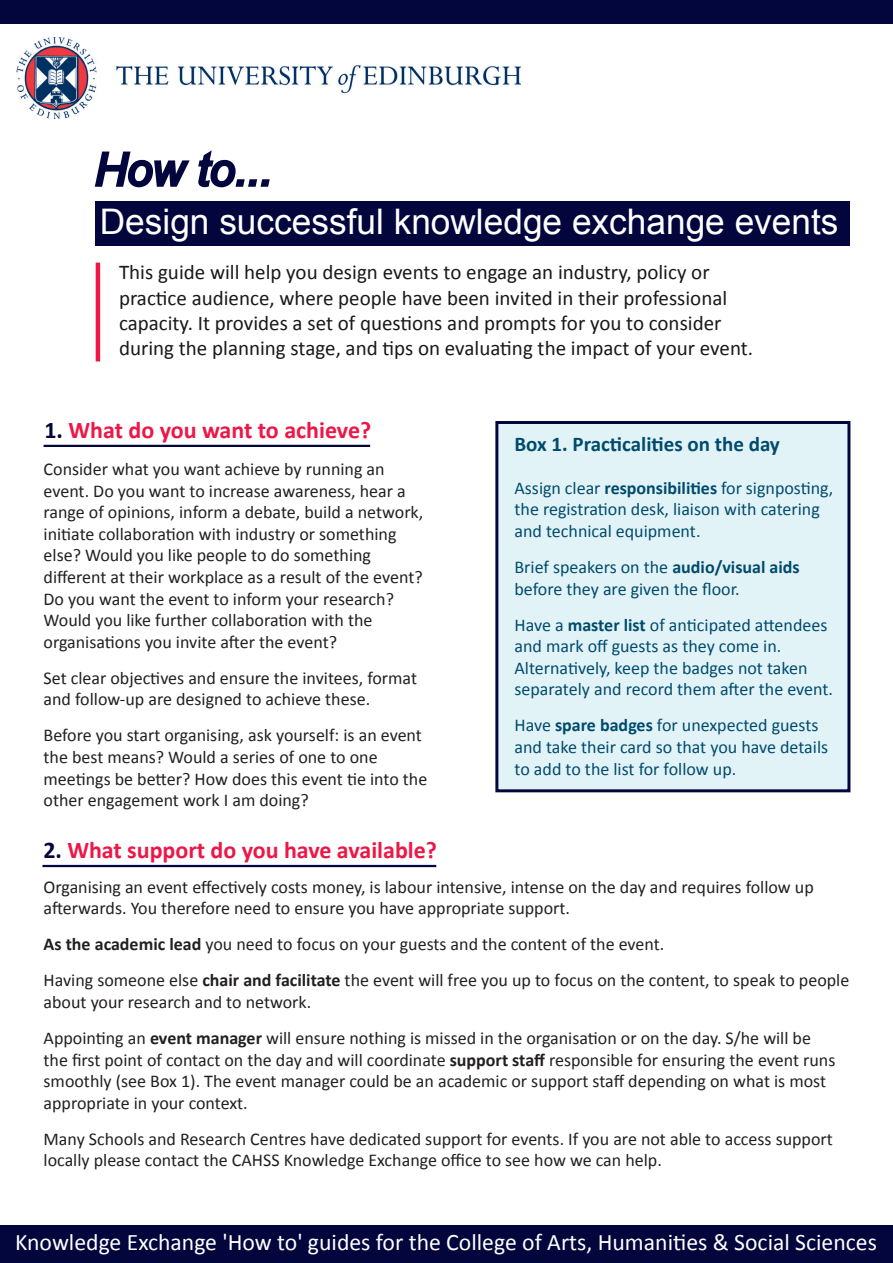
<style>
.page{position:relative;width:893px;height:1263px;background:#fff}
.page>*{position:absolute;margin:0;border:0;box-sizing:border-box;transform-origin:0 0}
.t1{font:italic 45px "Arial";color:#02063d}
.t2{font:35.25px "Arial";color:#fff}
.Basic{font:700 24px "Calibri";color:#ed1747}
.t3{font:23.7px "Calibri";color:#fff}
.Basic-2{font:21px/25.2px "Calibri";color:#191919}
.t4{font:700 21px "Calibri";color:#004b6c}
.t5{font:18px/21.6px "Calibri";color:#231f20}
.t6{font:18px/21.6px "Calibri";color:#004b6c}
.s1{color:#02063d}
.s2{font-weight:700}
</style>
<div class="page">
<hr style="left:96px;top:263px;width:4px;height:98px;background:#ed1747">
<div style="left:95px;top:201px;width:755px;height:45px;background:#02063d"></div>
<svg style="left:94px;top:150px;width:176px;height:38px"></svg>
<div style="left:0;top:1226px;width:893px;height:37px;background:#02063d"></div>
<img style="left:17px;top:38px;width:504px;height:81px">
<div style="left:0;top:0;width:893px;height:24px;background:#02063d"></div>
<div style="left:495px;top:421px;width:355px;height:371px;background:#e2f3f8;border:3px solid #02063d"></div>
<hr style="left:43px;top:865px;width:393px;height:2px;background:#02063d">
<hr style="left:44px;top:445px;width:326px;height:2px;background:#02063d">
<p class="t1" style="left:95px;top:140px;width:179px">How to...</p>
<p class="t2" style="left:100px;top:198px;width:740px">Design successful knowledge exchange events</p>
<p class="Basic-2" style="left:119px;top:260px;width:636px">This guide will help you design events to engage an industry, policy or practice audience, where people have been invited in their professional capacity. It provides a set of questions and prompts for you to consider during the planning stage, and tips on evaluating the impact of your event.</p>
<p class="Basic" style="left:44px;top:414px;width:328px"><span class="s1">1.</span> What do you want to achieve?</p>
<p class="t5" style="left:44px;top:458px;width:381px">Consider what you want achieve by running an event. Do you want to increase awareness, hear a range of opinions, inform a debate, build a network, initiate collaboration with industry or something else? Would you like people to do something different at their workplace as a result of the event?<br>Do you want the event to inform your research?<br>Would you like further collaboration with the organisations you invite after the event?</p>
<p class="t5" style="left:44px;top:667px;width:375px">Set clear objectives and ensure the invitees, format and follow-up are designed to achieve these.</p>
<p class="t5" style="left:44px;top:725px;width:385px">Before you start organising, ask yourself: is an event the best means? Would a series of one to one meetings be better? How does this event tie into the other engagement work I am doing?</p>
<p class="Basic" style="left:43px;top:834px;width:395px"><span class="s1">2.</span> What support do you have available?</p>
<p class="t4" style="left:514px;top:430px;width:267px">Box 1. Practicalities on the day</p>
<p class="t6" style="left:514px;top:477px;width:320px">Assign clear <span class="s2">responsibilities</span> for signposting, the registration desk, liaison with catering and technical equipment.</p>
<p class="t6" style="left:514px;top:556px;width:287px">Brief speakers on the <span class="s2">audio/visual aids </span>before they are given the floor.</p>
<p class="t6" style="left:514px;top:614px;width:320px">Have a <span class="s2">master list</span> of anticipated attendees and mark off guests as they come in.<br>Alternatively, keep the badges not taken separately and record them after the event.</p>
<p class="t6" style="left:514px;top:715px;width:315px">Have <span class="s2">spare badges</span> for unexpected guests and take their card so that you have details to add to the list for follow up.</p>
<p class="t5" style="left:44px;top:876px;width:772px">Organising an event effectively costs money, is labour intensive, intense on the day and requires follow up afterwards. You therefore need to ensure you have appropriate support.</p>
<p class="t5" style="left:44px;top:926px;width:807px;line-height:36px"><span class="s2">As the academic lead</span> you need to focus on your guests and the content of the event.<br>Having someone else <span class="s2">chair and facilitate</span> the event will free you up to focus on the content, to speak to people</p>
<p class="t5" style="left:44px;top:984px;width:769px;line-height:36px">about your research and to network.<br>Appointing an <span class="s2">event manager</span> will ensure nothing is missed in the organisation or on the day. S/he will be</p>
<p class="t5" style="left:44px;top:1049px;width:793px">the first point of contact on the day and will coordinate <span class="s2">support staff</span> responsible for ensuring the event runs smoothly (see Box 1). The event manager could be an academic or support staff depending on what is most appropriate in your context.</p>
<p class="t5" style="left:44px;top:1128px;width:791px">Many Schools and Research Centres have dedicated support for events. If you are not able to access support locally please contact the CAHSS Knowledge Exchange office to see how we can help.</p>
<p class="t3" style="left:15px;top:1227px;width:863px">Knowledge Exchange 'How to' guides for the College of Arts, Humanities &amp; Social Sciences</p>
</div>
